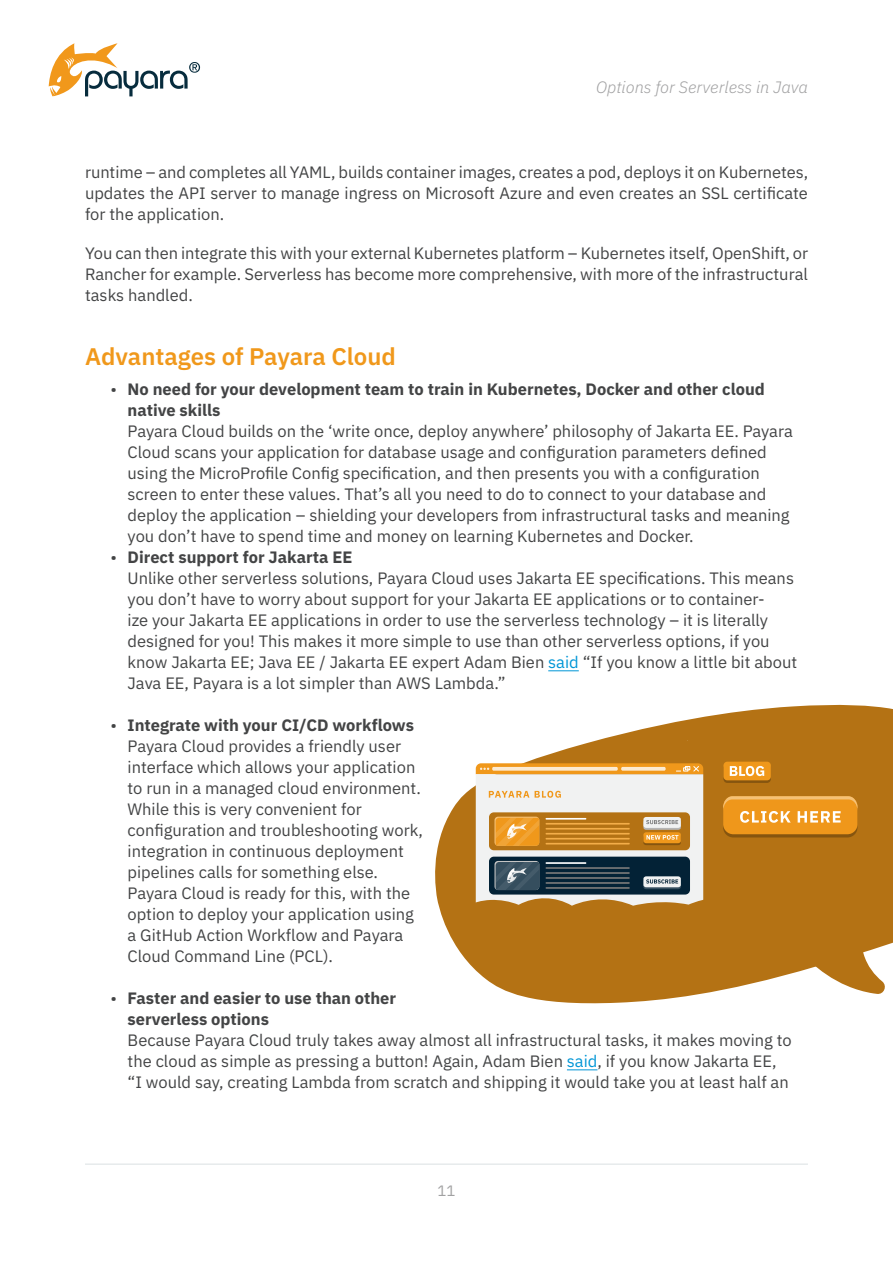
<style>
.page{position:relative;width:893px;height:1263px;background:#fff}
.page>*{position:absolute;margin:0;border:0;box-sizing:border-box;transform-origin:0 0}
.t1{font:600 24px "IBM Plex Sans";color:#f0981b}
.t2{font:16.5px/21px "IBM Plex Sans";color:#434445}
.t3{font:700 16.5px/21px "IBM Plex Sans";color:#434445}
.t4{font:italic 300 16.5px "IBM Plex Sans";color:#a1a1a2}
.t5{font:15px "IBM Plex Sans";color:#a1a1a2}
.s1{font-weight:400}
.s2{font-weight:700}
.s3{color:#0096d6}
</style>
<div class="page">
<svg style="left:49px;top:43px;width:151px;height:53px"></svg>
<hr style="left:85px;top:1164px;width:723px;height:1px;background:#dae0e2">
<hr style="left:548px;top:670px;width:31px;height:1px;background:#0096d6">
<hr style="left:567px;top:1069px;width:30px;height:1px;background:#0096d6">
<svg style="left:435px;top:704px;width:458px;height:299px;fill:#b57516"></svg>
<svg style="left:443px;top:762px;width:445px;height:233px"></svg>
<p class="t4" style="left:596px;top:74px;width:213px">Options for Serverless in Java</p>
<p class="t2" style="left:85px;top:161px;width:725px;text-align:justify">runtime – and completes all YAML, builds container images, creates a pod, deploys it on Kubernetes, updates the API server to manage ingress on Microsoft Azure and even creates an SSL certificate for the application.</p>
<p class="t2" style="left:85px;top:241px;width:725px;text-align:justify">You can then integrate this with your external Kubernetes platform – Kubernetes itself, OpenShift, or Rancher for example. Serverless has become more comprehensive, with more of the infrastructural tasks handled.</p>
<h1 class="t1" style="left:85px;top:338px;width:312px">Advantages of Payara Cloud</h1>
<p class="t3" style="left:128px;top:377px;width:639px;text-indent:-17px"><span class="s1">•</span> No need for your development team to train in Kubernetes, Docker and other cloud native skills</p>
<p class="t2" style="left:128px;top:419px;width:667px">Payara Cloud builds on the ‘write once, deploy anywhere’ philosophy of Jakarta EE. Payara Cloud scans your application for database usage and configuration parameters defined using the MicroProfile Config specification, and then presents you with a configuration screen to enter these values. That’s all you need to do to connect to your database and deploy the application – shielding your developers from infrastructural tasks and meaning you don’t have to spend time and money on learning Kubernetes and Docker.</p>
<p class="t2" style="left:128px;top:545px;width:671px;text-indent:-17px">• <span class="s2">Direct support for Jakarta EE<br></span>Unlike other serverless solutions, Payara Cloud uses Jakarta EE specifications. This means you don’t have to worry about support for your Jakarta EE applications or to container-<br>ize your Jakarta EE applications in order to use the serverless technology – it is literally designed for you! This makes it more simple to use than other serverless options, if you know Jakarta EE; Java EE / Jakarta EE expert Adam Bien <span class="s3">said</span> “If you know a little bit about Java EE, Payara is a lot simpler than AWS Lambda.”</p>
<p class="t2" style="left:128px;top:713px;width:297px;text-indent:-17px">• <span class="s2">Integrate with your CI/CD workflows </span>Payara Cloud provides a friendly user interface which allows your application to run in a managed cloud environment.<br>While this is very convenient for configuration and troubleshooting work, integration in continuous deployment pipelines calls for something else.<br>Payara Cloud is ready for this, with the option to deploy your application using a GitHub Action Workflow and Payara Cloud Command Line (PCL).</p>
<p class="t3" style="left:128px;top:986px;width:270px;text-indent:-17px"><span class="s1">•</span> Faster and easier to use than other serverless options</p>
<p class="t2" style="left:128px;top:1028px;width:666px">Because Payara Cloud truly takes away almost all infrastructural tasks, it makes moving to the cloud as simple as pressing a button! Again, Adam Bien <span class="s3">said</span>, if you know Jakarta EE, “I would say, creating Lambda from scratch and shipping it would take you at least half an</p>
<p class="t5" style="left:437px;top:1179px;width:19px">11</p>
</div>
